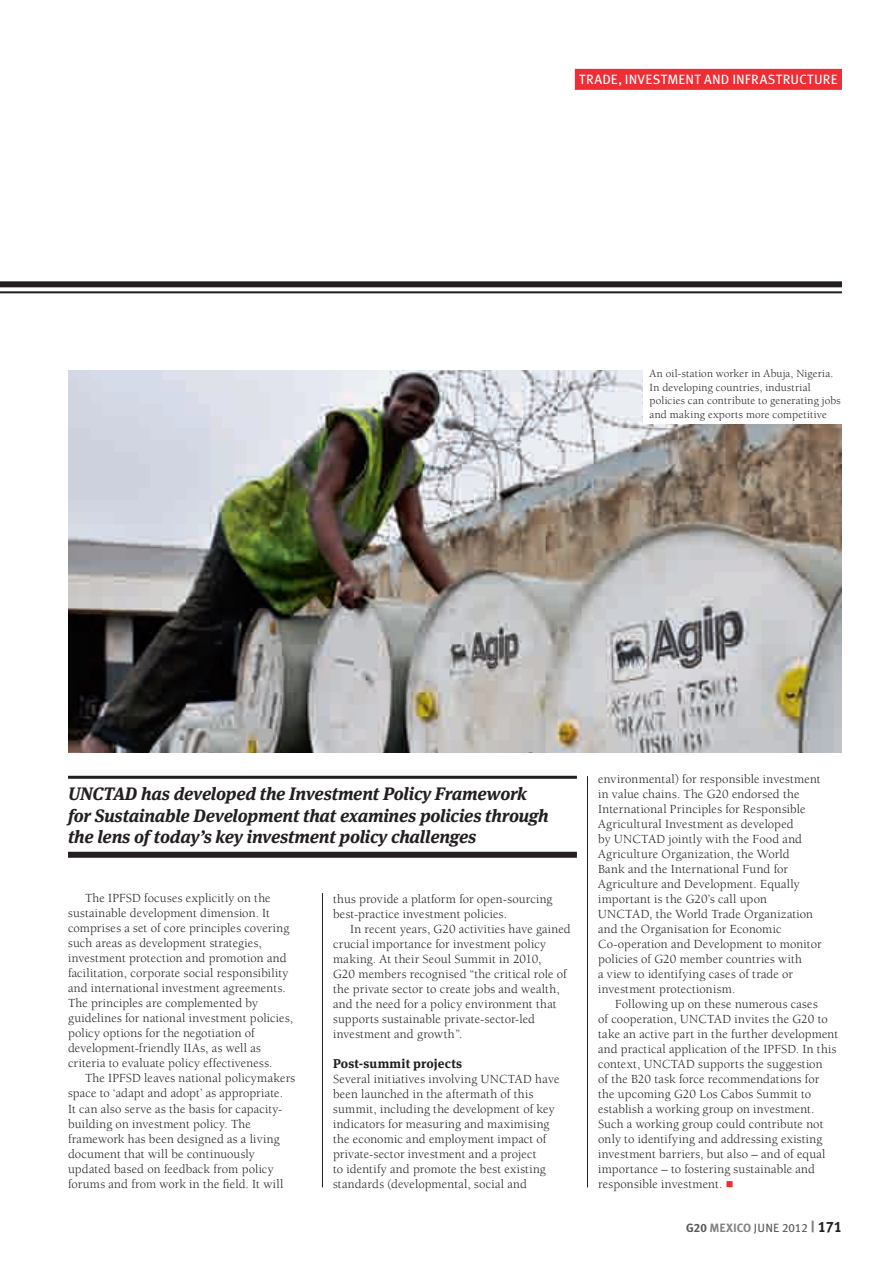
<style>
.page{position:relative;width:893px;height:1263px;background:#fff}
.page>*{position:absolute;margin:0;border:0;box-sizing:border-box;transform-origin:0 0}
.t1{font:italic 700 18px/21.6px "Meta Serif";letter-spacing:-.01em;color:#231f20}
.t2{font:13.5px "Meta Plus";letter-spacing:.015em;color:#fff}
.t3{font:12.75px/15px "Berkeley";letter-spacing:.01em;color:#231f20}
.t4{font:700 12.75px "Meta Serif Lf";letter-spacing:.015em;color:#231f20}
.t5{font:12px "Meta Plus Book Caps";letter-spacing:.01em;color:#57585a}
.t6{font:11.25px/13.5px "Berkeley";letter-spacing:.015em;color:#231f20}
.s1{color:#ee2d34}
.s2{font-family:"Meta Plus Bold Caps"}
.s3{font-family:"Meta Plus Bold Caps";color:#808285}
.s4{font-family:"Meta Plus Bold Caps";font-size:15px;color:#808285}
.s5{font-family:"Meta Plus Bold Caps";font-size:15px;color:#231f20}
</style>
<div class="page">
<img style="left:68px;top:370px;width:774px;height:382px">
<div style="left:575px;top:69px;width:267px;height:21px;background:#ee2d34"></div>
<div style="left:0;top:281px;width:842px;height:6px;background:#231f20"></div>
<hr style="left:0;top:291px;width:842px;height:2px;background:#231f20">
<div style="left:643px;top:362px;width:205px;height:62px;background:#fff"></div>
<hr style="left:587px;top:776px;width:1px;height:411px;background:#231f20">
<hr style="left:322px;top:893px;width:1px;height:294px;background:#231f20">
<hr style="left:68px;top:776px;width:509px;height:3px;background:#231f20">
<div style="left:68px;top:852px;width:509px;height:6px;background:#231f20"></div>
<p class="t2" style="left:579px;top:72px;width:260px">TRADE, INVESTMENT AND INFRASTRUCTURE</p>
<p class="t6" style="left:649px;top:367px;width:193px">An oil-station worker in Abuja, Nigeria.<br>In developing countries, industrial policies can contribute to generating jobs and making exports more competitive</p>
<h1 class="t1" style="left:68px;top:781px;width:482px">UNCTAD has developed the Investment Policy Framework for Sustainable Development that examines policies through the lens of today’s key investment policy challenges</h1>
<p class="t3" style="left:68px;top:891px;width:227px;text-indent:17px">The IPFSD focuses explicitly on the sustainable development dimension. It comprises a set of core principles covering such areas as development strategies, investment protection and promotion and facilitation, corporate social responsibility and international investment agreements.<br>The principles are complemented by guidelines for national investment policies, policy options for the negotiation of development-friendly IIAs, as well as criteria to evaluate policy effectiveness.</p>
<p class="t3" style="left:68px;top:1071px;width:229px;text-indent:17px">The IPFSD leaves national policymakers space to ‘adapt and adopt’ as appropriate.<br>It can also serve as the basis for capacity&shy;building on investment policy. The framework has been designed as a living document that will be continuously updated based on feedback from policy forums and from work in the field. It will</p>
<p class="t3" style="left:333px;top:891px;width:221px">thus provide a platform for open-sourcing best-practice investment policies.</p>
<p class="t3" style="left:333px;top:921px;width:239px;text-indent:17px">In recent years, G20 activities have gained crucial importance for investment policy making. At their Seoul Summit in 2010,<br>G20 members recognised “the critical role of the private sector to create jobs and wealth, and the need for a policy environment that supports sustainable private-sector-led investment and growth”.</p>
<p class="t4" style="left:333px;top:1052px;width:131px">Post-summit projects</p>
<p class="t3" style="left:333px;top:1071px;width:228px">Several initiatives involving UNCTAD have been launched in the aftermath of this summit, including the development of key indicators for measuring and maximising the economic and employment impact of private-sector investment and a project<br>to identify and promote the best existing standards (developmental, social and</p>
<p class="t3" style="left:598px;top:771px;width:225px">environmental) for responsible investment in value chains. The G20 endorsed the International Principles for Responsible Agricultural Investment as developed<br>by UNCTAD jointly with the Food and Agriculture Organization, the World<br>Bank and the International Fund for Agriculture and Development. Equally important is the G20’s call upon UNCTAD, the World Trade Organization and the Organisation for Economic Co-operation and Development to monitor policies of G20 member countries with<br>a view to identifying cases of trade or investment protectionism.</p>
<p class="t3" style="left:598px;top:996px;width:242px;text-indent:17px">Following up on these numerous cases<br>of cooperation, UNCTAD invites the G20 to take an active part in the further development and practical application of the IPFSD. In this context, UNCTAD supports the suggestion<br>of the B20 task force recommendations for the upcoming G20 Los Cabos Summit to establish a working group on investment.<br>Such a working group could contribute not only to identifying and addressing existing investment barriers, but also – and of equal importance – to fostering sustainable and responsible investment. <span class="s1">■</span></p>
<p class="t5" style="left:686px;top:1221px;width:157px"><span class="s2">G20</span> <span class="s3">MEXICO</span> JUNE 2012 <span class="s4">|</span> <span class="s5">171</span></p>
</div>
